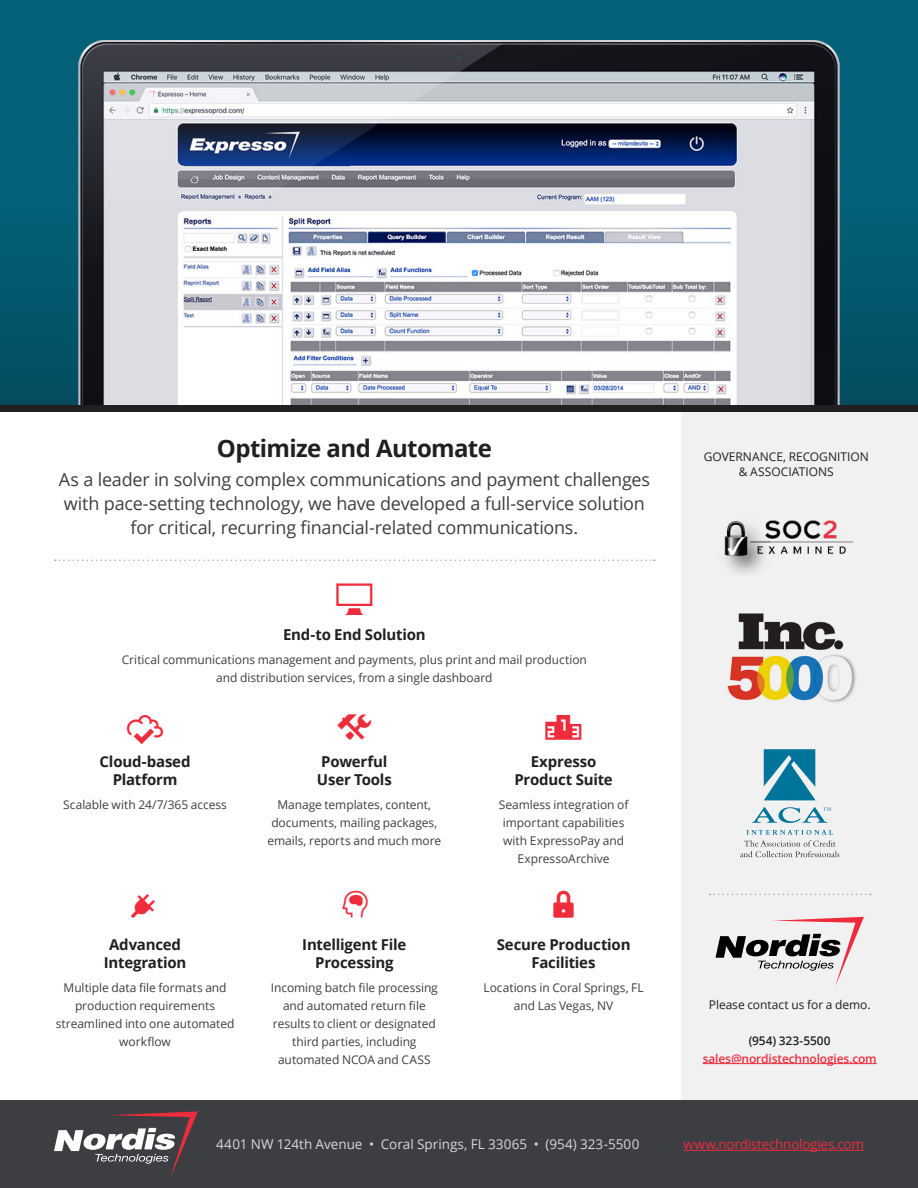
<style>
.page{position:relative;width:918px;height:1188px;background:#fff}
.page>*{position:absolute;margin:0;border:0;box-sizing:border-box;transform-origin:0 0}
.section-header{font:700 24px "Open Sans";letter-spacing:-.025em;color:#231f20}
.paragraph-large{font:18px/24px "Open Sans";letter-spacing:-.015em;color:#3c3e42;text-align:center}
.features-header{font:700 15px/18px "Open Sans";letter-spacing:-.015em;color:#231f20;text-align:center}
.t1{font:13.5px "Open Sans";color:#fff}
.t2{font:13.5px "Open Sans";letter-spacing:-.02em;color:#ee2c3c}
.features-paragraph{font:12px/18px "Open Sans";letter-spacing:-.005em;color:#3c3e42;text-align:center}
.section-header-2{font:12px/15px "Open Sans";color:#231f20;text-align:center}
.t3{font:600 12px "Open Sans";letter-spacing:-.015em;color:#ee2c3c}
.t4{font:600 12px "Open Sans";color:#231f20}
</style>
<div class="page">
<div style="left:682px;top:412px;width:236px;height:688px;background:#f1f1f2"></div>
<div style="left:0;top:0;width:918px;height:405px;background:#046178"></div>
<div style="left:0;top:405px;width:918px;height:7px;background:#231f20"></div>
<div style="left:0;top:202px;width:918px;height:203px;background:#03576b"></div>
<img style="left:724px;top:520px;width:130px;height:54px">
<hr style="left:703px;top:1063px;width:174px;height:1px;background:#ee2c3c">
<img style="left:27px;top:40px;width:864px;height:365px">
<svg style="left:55px;top:560px;width:600px;height:1px"></svg>
<svg style="left:710px;top:894px;width:161px;height:1px"></svg>
<svg style="left:716px;top:917px;width:148px;height:69px"></svg>
<div style="left:0;top:1100px;width:918px;height:88px;background:#3c3e42"></div>
<hr style="left:684px;top:1150px;width:180px;height:1px;background:#ee2c3c">
<svg style="left:54px;top:1111px;width:144px;height:67px"></svg>
<svg style="left:752px;top:807px;width:79px;height:16px"></svg>
<svg style="left:764px;top:749px;width:52px;height:51px"></svg>
<svg style="left:740px;top:830px;width:99px;height:27px"></svg>
<img style="left:727px;top:613px;width:129px;height:90px">
<p class="section-header" style="left:217px;top:431px;width:277px">Optimize and Automate</p>
<p class="paragraph-large" style="left:59px;top:467px;width:593px">As a leader in solving complex communications and payment challenges with pace-setting technology, we have developed a full-service solution for critical, recurring financial-related communications.</p>
<p class="features-header" style="left:283px;top:625px;width:144px">End-to End Solution</p>
<p class="features-paragraph" style="left:122px;top:650px;width:467px">Critical communications management and payments, plus print and mail production and distribution services, from a single dashboard</p>
<p class="features-header" style="left:100px;top:752px;width:92px">Cloud-based<br>Platform</p>
<p class="features-paragraph" style="left:63px;top:796px;width:165px">Scalable with 24/7/365 access</p>
<p class="features-header" style="left:317px;top:752px;width:76px;text-align:left">Powerful<br>User Tools</p>
<p class="features-paragraph" style="left:267px;top:796px;width:175px">Manage templates, content, documents, mailing packages, emails, reports and much more</p>
<p class="features-header" style="left:104px;top:935px;width:84px">Advanced<br>Integration</p>
<p class="features-paragraph" style="left:56px;top:978px;width:180px">Multiple data file formats and production requirements streamlined into one automated workflow</p>
<p class="features-header" style="left:302px;top:935px;width:106px">Intelligent File<br>Processing</p>
<p class="features-paragraph" style="left:271px;top:978px;width:169px">Incoming batch file processing and automated return file results to client or designated third parties, including automated NCOA and CASS</p>
<p class="features-header" style="left:514px;top:752px;width:100px">Expresso<br>Product Suite</p>
<p class="features-paragraph" style="left:499px;top:796px;width:131px">Seamless integration of important capabilities with ExpressoPay and<br>ExpressoArchive</p>
<p class="features-header" style="left:497px;top:935px;width:135px">Secure Production<br>Facilities</p>
<p class="features-paragraph" style="left:484px;top:978px;width:162px">Locations in Coral Springs, FL and Las Vegas, NV</p>
<p class="section-header-2" style="left:704px;top:449px;width:167px">GOVERNANCE, RECOGNITION &amp; ASSOCIATIONS</p>
<p class="section-header-2" style="left:709px;top:997px;width:163px">Please contact us for a demo.</p>
<p class="t4" style="left:749px;top:1032px;width:84px">(954) 323-5500</p>
<p class="t3" style="left:703px;top:1050px;width:176px">sales@nordistechnologies.com</p>
<p class="t1" style="left:216px;top:1135px;width:425px">4401 NW 124th Avenue • Coral Springs, FL 33065 • (954) 323-5500</p>
<p class="t2" style="left:684px;top:1135px;width:182px">www.nordistechnologies.com</p>
</div>
